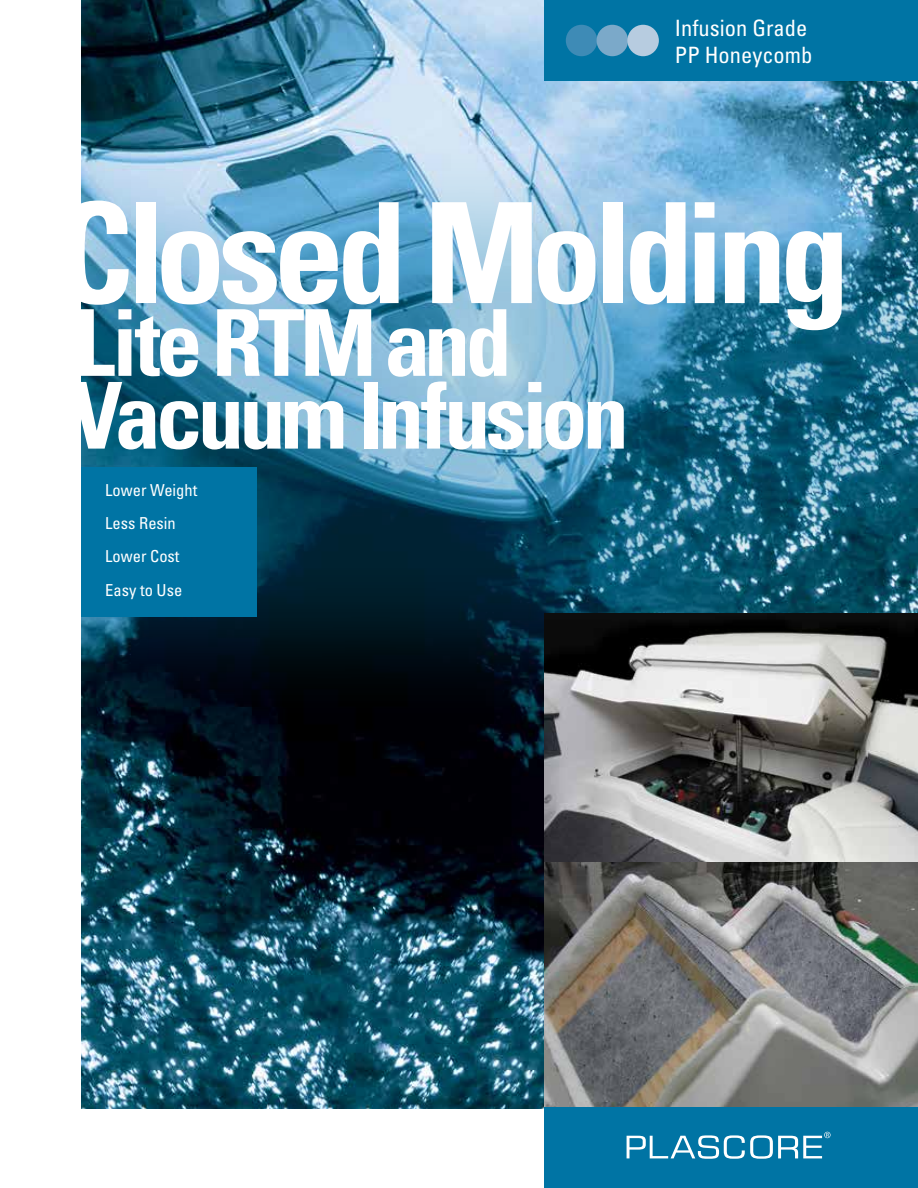
<style>
.page{position:relative;width:918px;height:1188px;background:#fff}
.page>*{position:absolute;margin:0;border:0;box-sizing:border-box;transform-origin:0 0}
.t1{font:700 condensed 139.8px "Univers";letter-spacing:-.05em;color:#fff}
.t2{font:700 condensed 92.25px/72.8px "Univers";letter-spacing:-.05em;color:#fff}
.t3{font:condensed 22.5px/27px "Univers";color:#fff}
.t4{font:condensed 16.5px/33.3px "Univers";color:#fff}
</style>
<div class="page">
<img style="left:81px;top:0;width:837px;height:1108px">
<div style="left:545px;top:0;width:373px;height:81px;background:#0074a4"></div>
<div style="left:566px;top:25px;width:31px;height:31px;background:#3e8bb6;border-radius:50%"></div>
<div style="left:597px;top:25px;width:31px;height:31px;background:#7ba9c9;border-radius:50%"></div>
<div style="left:627px;top:25px;width:32px;height:31px;background:#b7cce0;border-radius:50%"></div>
<div style="left:0;top:139px;width:918px;height:589px;background:#0074a4;opacity:.3"></div>
<img style="left:544px;top:614px;width:374px;height:494px">
<div style="left:544px;top:1108px;width:374px;height:80px;background:#0074a4"></div>
<svg style="left:627px;top:1132px;width:204px;height:27px"></svg>
<div style="left:81px;top:467px;width:175px;height:149px;background:#0074a4"></div>
<div style="left:0;top:0;width:81px;height:1085px;background:#fff"></div>
<h3 class="t3" style="left:675px;top:14px;width:139px">Infusion Grade<br>PP Honeycomb</h3>
<h1 class="t1" style="left:56px;top:168px;width:796px">Closed Molding</h1>
<h2 class="t2" style="left:71px;top:305px;width:559px">Lite RTM and<br>Vacuum Infusion</h2>
<p class="t4" style="left:105px;top:473px;width:94px">Lower Weight<br>Less Resin<br>Lower Cost<br>Easy to Use</p>
</div>
